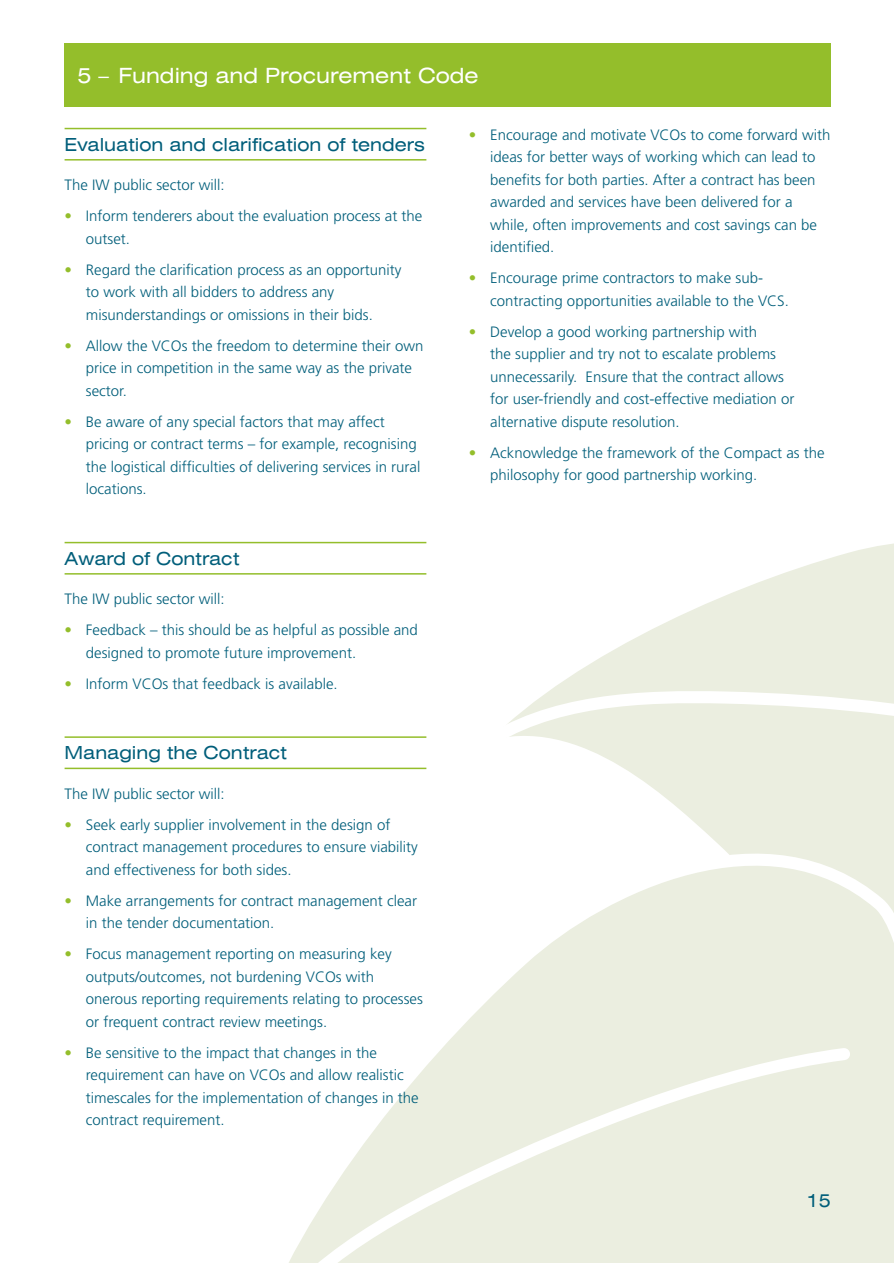
<style>
.page{position:relative;width:894px;height:1263px;background:#fff}
.page>*{position:absolute;margin:0;border:0;box-sizing:border-box;transform-origin:0 0}
.t1{font:expanded 21px "Swiss 721 BT";color:#fff}
.t2{font:expanded 18px "Swiss 721 BT";color:#005e7a}
.t3{font:15px/22.5px "Frutiger Light 2";color:#005e7a}
.s1{color:#94be2b}
</style>
<div class="page">
<svg style="left:561px;top:544px;width:332px;height:265px"></svg>
<svg style="left:508px;top:683px;width:385px;height:81px"></svg>
<svg style="left:449px;top:809px;width:444px;height:454px"></svg>
<svg style="left:289px;top:1041px;width:568px;height:222px"></svg>
<div style="left:65px;top:43px;width:765px;height:64px;background:#94be2b"></div>
<hr style="left:65px;top:128px;width:361px;height:1px;background:#94be2b">
<hr style="left:65px;top:159px;width:361px;height:2px;background:#94be2b">
<hr style="left:65px;top:542px;width:361px;height:1px;background:#94be2b">
<hr style="left:65px;top:573px;width:361px;height:2px;background:#94be2b">
<hr style="left:65px;top:736px;width:361px;height:2px;background:#94be2b">
<hr style="left:65px;top:768px;width:361px;height:1px;background:#94be2b">
<h1 class="t1" style="left:77px;top:68px;width:402px">5 – Funding and Procurement Code</h1>
<p class="t2" style="left:65px;top:137px;width:361px">Evaluation and clarification of tenders</p>
<p class="t3" style="left:65px;top:175px;width:162px">The IW public sector will:</p>
<p class="t3" style="left:86px;top:206px;width:338px;text-indent:-21px"><span class="s1">•</span> Inform tenderers about the evaluation process at the outset.</p>
<p class="t3" style="left:86px;top:259px;width:317px;text-indent:-21px"><span class="s1">•</span> Regard the clarification process as an opportunity to work with all bidders to address any misunderstandings or omissions in their bids.</p>
<p class="t3" style="left:86px;top:335px;width:339px;text-indent:-21px"><span class="s1">•</span> Allow the VCOs the freedom to determine their own price in competition in the same way as the private sector.</p>
<p class="t3" style="left:86px;top:411px;width:336px;text-indent:-21px"><span class="s1">•</span> Be aware of any special factors that may affect pricing or contract terms – for example, recognising the logistical difficulties of delivering services in rural locations.</p>
<p class="t2" style="left:65px;top:551px;width:176px">Award of Contract</p>
<p class="t3" style="left:65px;top:589px;width:162px">The IW public sector will:</p>
<p class="t3" style="left:86px;top:620px;width:333px;text-indent:-21px"><span class="s1">•</span> Feedback – this should be as helpful as possible and designed to promote future improvement.</p>
<p class="t3" style="left:65px;top:673px;width:274px"><span class="s1">•</span> Inform VCOs that feedback is available.</p>
<p class="t2" style="left:65px;top:746px;width:224px">Managing the Contract</p>
<p class="t3" style="left:65px;top:783px;width:162px">The IW public sector will:</p>
<p class="t3" style="left:86px;top:814px;width:333px;text-indent:-21px"><span class="s1">•</span> Seek early supplier involvement in the design of contract management procedures to ensure viability and effectiveness for both sides.</p>
<p class="t3" style="left:86px;top:890px;width:332px;text-indent:-21px"><span class="s1">•</span> Make arrangements for contract management clear in the tender documentation.</p>
<p class="t3" style="left:86px;top:944px;width:338px;text-indent:-21px"><span class="s1">•</span> Focus management reporting on measuring key outputs/outcomes, not burdening VCOs with onerous reporting requirements relating to processes or frequent contract review meetings.</p>
<p class="t3" style="left:86px;top:1042px;width:334px;text-indent:-21px"><span class="s1">•</span> Be sensitive to the impact that changes in the requirement can have on VCOs and allow realistic timescales for the implementation of changes in the contract requirement.</p>
<p class="t3" style="left:490px;top:124px;width:341px;text-indent:-21px"><span class="s1">•</span> Encourage and motivate VCOs to come forward with ideas for better ways of working which can lead to benefits for both parties. After a contract has been awarded and services have been delivered for a while, often improvements and cost savings can be identified.</p>
<p class="t3" style="left:490px;top:268px;width:300px;text-indent:-21px"><span class="s1">•</span> Encourage prime contractors to make sub&shy;contracting opportunities available to the VCS.</p>
<p class="t3" style="left:490px;top:321px;width:305px;text-indent:-21px"><span class="s1">•</span> Develop a good working partnership with<br>the supplier and try not to escalate problems unnecessarily. Ensure that the contract allows for user-friendly and cost-effective mediation or alternative dispute resolution.</p>
<p class="t3" style="left:490px;top:442px;width:336px;text-indent:-21px"><span class="s1">•</span> Acknowledge the framework of the Compact as the philosophy for good partnership working.</p>
<p class="t2" style="left:806px;top:1193px;width:26px">15</p>
</div>
